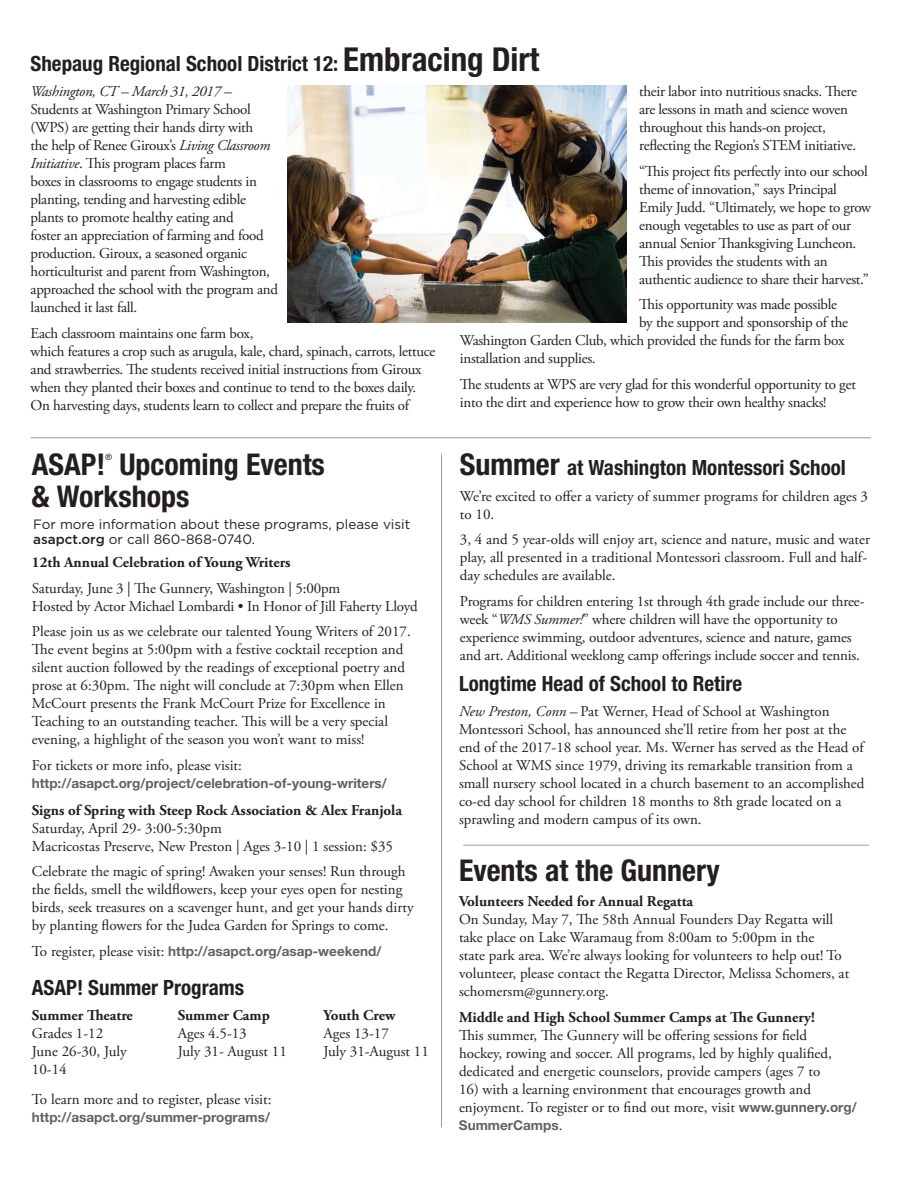
<style>
.page{position:relative;width:918px;height:1188px;background:#fff}
.page>*{position:absolute;margin:0;border:0;box-sizing:border-box;transform-origin:0 0}
.t1{font:700 condensed 30px/31.5px "Helvetica Neue";color:#231f20}
.t2{font:700 condensed 21px "Helvetica Neue";color:#231f20}
.t3{font:15px/18px "Adobe Garamond Pro";letter-spacing:-.01em;color:#231f20}
.t4{font:700 15px "Adobe Garamond Pro";color:#231f20}
.t5{font:italic 15px "Adobe Garamond Pro";letter-spacing:-.02em;color:#231f20}
.t6{font:700 13.5px "Helvetica Neue LT";color:#616164}
.t7{font:13.5px/15px "Gotham";color:#231f20}
.t8{font:condensed 8.7px "Helvetica Neue";color:#231f20}
.s1{font-size:33px}
.s2{font-style:italic}
.s3{font-weight:500}
.s4{font-family:"Adobe Garamond Pro";font-weight:400;font-size:15px;color:#231f20}
.s5{font-size:30px}
.s6{font-family:"Helvetica Neue LT";font-weight:700;font-size:13.5px;color:#616164}
</style>
<div class="page">
<hr style="left:31px;top:437px;width:840px;height:1px;background:#9d9fa2">
<hr style="left:441px;top:454px;width:1px;height:673px;background:#9d9fa2">
<img style="left:288px;top:86px;width:339px;height:237px">
<hr style="left:463px;top:845px;width:406px;height:1px;background:#9d9fa2">
<h2 class="t2" style="left:31px;top:50px;width:510px">Shepaug Regional School District 12: <span class="s1">Embracing Dirt</span></h2>
<p class="t5" style="left:31px;top:83px;width:203px">Washington, CT – March 31, 2017 –</p>
<p class="t3" style="left:31px;top:101px;width:249px">Students at Washington Primary School (WPS) are getting their hands dirty with<br>the help of Renee Giroux’s <span class="s2">Living Classroom Initiative</span>. This program places farm<br>boxes in classrooms to engage students in planting, tending and harvesting edible plants to promote healthy eating and<br>foster an appreciation of farming and food production. Giroux, a seasoned organic horticulturist and parent from Washington, approached the school with the program and launched it last fall.</p>
<p class="t3" style="left:31px;top:325px;width:406px">Each classroom maintains one farm box,<br>which features a crop such as arugula, kale, chard, spinach, carrots, lettuce and strawberries. The students received initial instructions from Giroux when they planted their boxes and continue to tend to the boxes daily.<br>On harvesting days, students learn to collect and prepare the fruits of</p>
<h1 class="t1" style="left:32px;top:449px;width:75px">ASAP!</h1>
<p class="t8" style="left:105px;top:452px;width:8px">®</p>
<h1 class="t1" style="left:32px;top:449px;width:294px;text-indent:88px">Upcoming Events &amp; Workshops</h1>
<p class="t7" style="left:33px;top:517px;width:379px">For more information about these programs, please visit <span class="s3">asapct.org</span> or call 860-868-0740.</p>
<p class="t4" style="left:32px;top:554px;width:260px">12th Annual Celebration of Young Writers</p>
<p class="t3" style="left:32px;top:579px;width:387px">Saturday, June 3 | The Gunnery, Washington | 5:00pm<br>Hosted by Actor Michael Lombardi • In Honor of Jill Faherty Lloyd</p>
<p class="t3" style="left:32px;top:623px;width:380px">Please join us as we celebrate our talented Young Writers of 2017.<br>The event begins at 5:00pm with a festive cocktail reception and silent auction followed by the readings of exceptional poetry and prose at 6:30pm. The night will conclude at 7:30pm when Ellen McCourt presents the Frank McCourt Prize for Excellence in Teaching to an outstanding teacher. This will be a very special evening, a highlight of the season you won’t want to miss!</p>
<p class="t3" style="left:32px;top:756px;width:212px">For tickets or more info, please visit:</p>
<p class="t6" style="left:32px;top:774px;width:356px">http://asapct.org/project/celebration-of-young-writers/</p>
<p class="t4" style="left:32px;top:801px;width:372px">Signs of Spring with Steep Rock Association &amp; Alex Franjola</p>
<p class="t3" style="left:32px;top:819px;width:363px">Saturday, April 29- 3:00-5:30pm<br>Macricostas Preserve, New Preston | Ages 3-10 | 1 session: $35</p>
<p class="t3" style="left:32px;top:863px;width:383px">Celebrate the magic of spring! Awaken your senses! Run through the fields, smell the wildflowers, keep your eyes open for nesting birds, seek treasures on a scavenger hunt, and get your hands dirty by planting flowers for the Judea Garden for Springs to come.</p>
<p class="t6" style="left:32px;top:942px;width:351px"><span class="s4">To register, please visit:</span> http://asapct.org/asap-weekend/</p>
<h2 class="t2" style="left:32px;top:974px;width:214px">ASAP! Summer Programs</h2>
<p class="t4" style="left:32px;top:1007px;width:103px">Summer Theatre</p>
<p class="t3" style="left:32px;top:1025px;width:96px">Grades 1-12<br>June 26-30, July<br>10-14</p>
<p class="t4" style="left:178px;top:1007px;width:94px">Summer Camp</p>
<p class="t3" style="left:178px;top:1025px;width:111px">Ages 4.5-13<br>July 31- August 11</p>
<p class="t3" style="left:32px;top:1091px;width:241px">To learn more and to register, please visit:</p>
<p class="t6" style="left:32px;top:1109px;width:240px">http://asapct.org/summer-programs/</p>
<p class="t4" style="left:323px;top:1007px;width:73px">Youth Crew</p>
<p class="t3" style="left:323px;top:1025px;width:107px">Ages 13-17<br>July 31-August 11</p>
<p class="t3" style="left:639px;top:83px;width:219px">their labor into nutritious snacks. There are lessons in math and science woven throughout this hands-on project, reflecting the Region’s STEM initiative.</p>
<p class="t3" style="left:639px;top:163px;width:234px">“This project fits perfectly into our school theme of innovation,” says Principal Emily Judd. “Ultimately, we hope to grow enough vegetables to use as part of our annual Senior Thanksgiving Luncheon.<br>This provides the students with an authentic audience to share their harvest.”</p>
<p class="t3" style="left:639px;top:296px;width:199px">This opportunity was made possible</p>
<p class="t3" style="left:639px;top:314px;width:210px">by the support and sponsorship of the</p>
<p class="t3" style="left:460px;top:332px;width:386px">Washington Garden Club, which provided the funds for the farm box</p>
<p class="t3" style="left:460px;top:350px;width:137px">installation and supplies.</p>
<p class="t3" style="left:460px;top:376px;width:398px">The students at WPS are very glad for this wonderful opportunity to get into the dirt and experience how to grow their own healthy snacks!</p>
<h2 class="t2" style="left:460px;top:455px;width:388px"><span class="s5">Summer</span> at Washington Montessori School</h2>
<p class="t3" style="left:460px;top:488px;width:410px">We’re excited to offer a variety of summer programs for children ages 3 to 10.</p>
<p class="t3" style="left:460px;top:531px;width:412px">3, 4 and 5 year-olds will enjoy art, science and nature, music and water play, all presented in a traditional Montessori classroom. Full and half&shy;day schedules are available.</p>
<p class="t3" style="left:460px;top:593px;width:406px">Programs for children entering 1st through 4th grade include our three&shy;week “<span class="s2">WMS Summer!</span>” where children will have the opportunity to experience swimming, outdoor adventures, science and nature, games and art. Additional weeklong camp offerings include soccer and tennis.</p>
<h2 class="t2" style="left:459px;top:671px;width:285px">Longtime Head of School to Retire</h2>
<p class="t3" style="left:459px;top:703px;width:407px"><span class="s2">New Preston, Conn –</span> Pat Werner, Head of School at Washington Montessori School, has announced she’ll retire from her post at the end of the 2017-18 school year. Ms. Werner has served as the Head of School at WMS since 1979, driving its remarkable transition from a small nursery school located in a church basement to an accomplished co-ed day school for children 18 months to 8th grade located on a sprawling and modern campus of its own.</p>
<h1 class="t1" style="left:459px;top:854px;width:262px">Events at the Gunnery</h1>
<p class="t4" style="left:459px;top:893px;width:236px">Volunteers Needed for Annual Regatta</p>
<p class="t3" style="left:459px;top:911px;width:392px">On Sunday, May 7, The 58th Annual Founders Day Regatta will take place on Lake Waramaug from 8:00am to 5:00pm in the<br>state park area. We’re always looking for volunteers to help out! To volunteer, please contact the Regatta Director, Melissa Schomers, at schomersm@gunnery.org.</p>
<p class="t4" style="left:459px;top:1008px;width:358px">Middle and High School Summer Camps at The Gunnery!</p>
<p class="t3" style="left:459px;top:1027px;width:374px">This summer, The Gunnery will be offering sessions for field hockey, rowing and soccer. All programs, led by highly qualified, dedicated and energetic counselors, provide campers (ages 7 to</p>
<p class="t3" style="left:459px;top:1081px;width:399px">16) with a learning environment that encourages growth and enjoyment. To register or to find out more, visit <span class="s6">www.gunnery.org/</span></p>
<p class="t6" style="left:459px;top:1117px;width:105px">SummerCamps<span class="s4">.</span></p>
</div>
